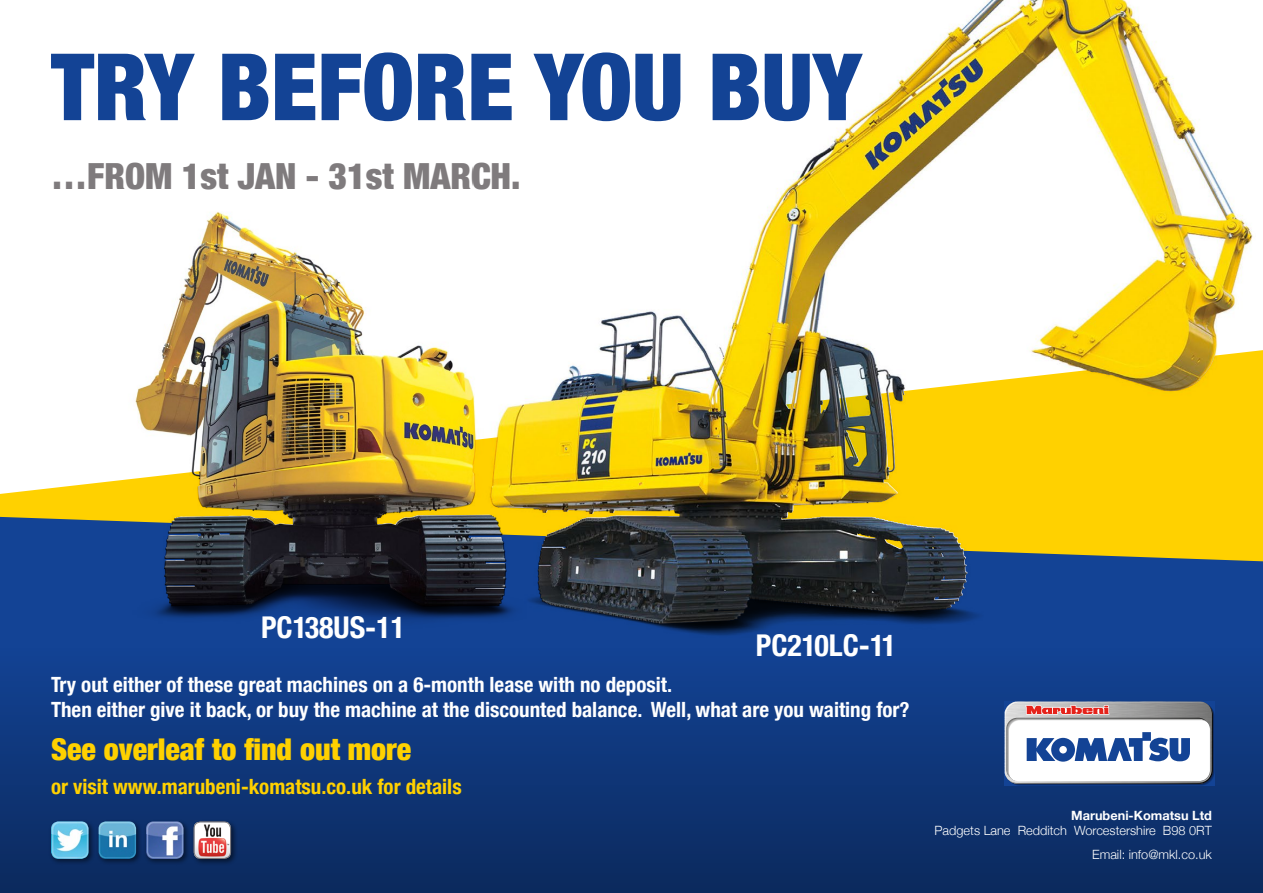
<style>
.page{position:relative;width:1263px;height:893px;background:#fff}
.page>*{position:absolute;margin:0;border:0;box-sizing:border-box;transform-origin:0 0}
.t1{font:900 condensed 93px "Helvetica Neue";color:#134395}
.t2{font:900 condensed 36px "Helvetica Neue";color:#7f7b7d}
.t3{font:900 condensed 30px "Helvetica Neue";color:#ffd100}
.t4{font:700 condensed 30px "Helvetica Neue";color:#fff}
.t5{font:700 condensed 21px/25.2px "Helvetica Neue";color:#fff}
.t6{font:700 condensed 21px "Helvetica Neue";color:#ffd100}
.t7{font:300 12.75px "Helvetica Neue";color:#fff}
.t8{font:700 12.75px "Helvetica Neue";color:#fff}
</style>
<div class="page">
<svg style="left:0;top:481px;width:107px;height:36px;fill:#ffd100"></svg>
<div style="left:0;top:517px;width:1263px;height:129px;background:#134395"></div>
<div style="left:0;top:646px;width:1263px;height:247px;background:linear-gradient(to bottom,#134394,#0b2a5d)"></div>
<svg style="left:1005px;top:702px;width:208px;height:82px"></svg>
<div style="left:96px;top:819px;width:47px;height:46px;background:#000;opacity:.5"></div>
<img style="left:99px;top:821px;width:37px;height:38px">
<div style="left:49px;top:819px;width:46px;height:46px;background:#000;opacity:.5"></div>
<img style="left:51px;top:821px;width:38px;height:38px">
<div style="left:144px;top:819px;width:46px;height:46px;background:#000;opacity:.5"></div>
<img style="left:146px;top:821px;width:38px;height:38px">
<div style="left:191px;top:819px;width:47px;height:47px;background:#000;opacity:.5"></div>
<img style="left:194px;top:822px;width:36px;height:36px">
<div style="left:193px;top:821px;width:38px;height:38px;border:1px solid #7f7b7d;border-radius:7px"></div>
<img style="left:112px;top:212px;width:414px;height:436px">
<img style="left:136px;top:217px;width:78px;height:258px">
<img style="left:474px;top:0;width:789px;height:639px">
<img style="left:849px;top:0;width:194px;height:129px">
<p class="t1" style="left:51px;top:30px;width:812px">TRY BEFORE YOU BUY</p>
<p class="t2" style="left:51px;top:154px;width:471px">…FROM 1st JAN - 31st MARCH.</p>
<p class="t4" style="left:261px;top:609px;width:146px">PC138US-11</p>
<p class="t4" style="left:756px;top:628px;width:142px">PC210LC-11</p>
<p class="t5" style="left:51px;top:672px;width:860px">Try out either of these great machines on a 6-month lease with no deposit.<br>Then either give it back, or buy the machine at the discounted balance. Well, what are you waiting for?</p>
<p class="t3" style="left:51px;top:731px;width:362px">See overleaf to find out more</p>
<p class="t6" style="left:51px;top:774px;width:412px">or visit www.marubeni-komatsu.co.uk for details</p>
<p class="t8" style="left:1071px;top:808px;width:142px">Marubeni-Komatsu Ltd</p>
<p class="t7" style="left:934px;top:823px;width:279px">Padgets Lane Redditch Worcestershire B98 0RT</p>
<p class="t7" style="left:1092px;top:847px;width:121px">Email: info@mkl.co.uk</p>
</div>
